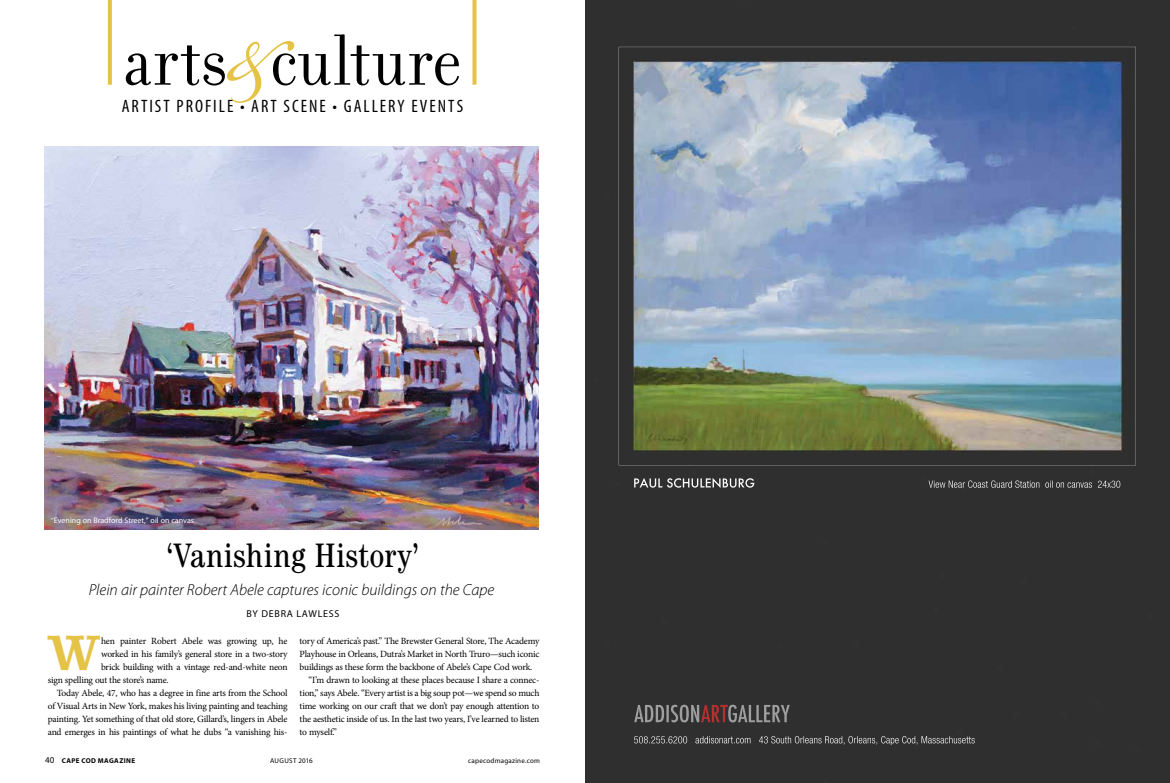
<style>
.page{position:relative;width:1170px;height:783px;background:#fff}
.page>*{position:absolute;margin:0;border:0;box-sizing:border-box;transform-origin:0 0}
.t1{font:78px "Filosofia Grand";letter-spacing:.01em;color:#000}
.t2{font:700 48.8px "Lino Letter";color:#e4c347}
.t3{font:condensed 34px "Century";letter-spacing:.02em;color:#000}
.t4{font:condensed 18px "Myriad Pro";letter-spacing:.11em;color:#000}
.t5{font:italic 300 16px "Myriad Pro";color:#000}
.t6{font:10px "Myriad Pro";letter-spacing:.07em;color:#000}
.t7{font:9.5px "Minion Pro";letter-spacing:-.02em;color:#000}
.t8{font:8px "Myriad Pro";color:#fff}
.t9{font:7px "Myriad Pro";letter-spacing:.035em;color:#000}
.t10{font:700 7px "Myriad Pro";letter-spacing:.06em;color:#000}
.s1{font-weight:400;font-size:9px}
</style>
<div class="page">
<svg style="left:472px;top:0;width:4px;height:85px"></svg>
<svg style="left:108px;top:0;width:4px;height:85px"></svg>
<svg style="left:227px;top:41px;width:68px;height:62px"></svg>
<img style="left:45px;top:146px;width:494px;height:384px">
<div style="left:585px;top:0;width:585px;height:783px;background:#2f2f2f"></div>
<img style="left:671px;top:705px;width:119px;height:17px">
<img style="left:619px;top:47px;width:517px;height:418px">
<h1 class="t1" style="left:123px;top:19px;width:341px">arts culture</h1>
<h3 class="t4" style="left:122px;top:95px;width:343px">ARTIST PROFILE • ART SCENE • GALLERY EVENTS</h3>
<p class="t8" style="left:51px;top:515px;width:145px">“Evening on Bradford Street,” oil on canvas</p>
<h3 class="t3" style="left:166px;top:535px;width:254px">‘Vanishing History’</h3>
<h3 class="t5" style="left:89px;top:580px;width:407px">Plein air painter Robert Abele captures iconic buildings on the Cape</h3>
<p class="t6" style="left:247px;top:607px;width:94px">BY DEBRA LAWLESS</p>
<h2 class="t2" style="left:47px;top:623px;width:56px">W</h2>
<p class="t7" style="left:101px;top:635px;width:188px">hen painter Robert Abele was growing up, he</p>
<p class="t7" style="left:300px;top:635px;width:241px">tory of America’s past.” The Brewster General Store, The Academy</p>
<p class="t7" style="left:300px;top:648px;width:241px">Playhouse in Orleans, Dutra’s Market in North Truro—such iconic</p>
<p class="t7" style="left:300px;top:661px;width:234px">buildings as these form the backbone of Abele’s Cape Cod work.</p>
<p class="t7" style="left:309px;top:674px;width:232px">“I’m drawn to looking at these places because I share a connec-</p>
<p class="t7" style="left:300px;top:687px;width:241px">tion,” says Abele. “Every artist is a big soup pot—we spend so much</p>
<p class="t7" style="left:300px;top:700px;width:241px">time working on our craft that we don’t pay enough attention to</p>
<p class="t7" style="left:300px;top:713px;width:241px">the aesthetic inside of us. In the last two years, I’ve learned to listen</p>
<p class="t7" style="left:300px;top:726px;width:39px">to myself.”</p>
<p class="t7" style="left:101px;top:648px;width:188px">worked in his family’s general store in a two-story</p>
<p class="t7" style="left:101px;top:661px;width:188px">brick building with a vintage red-and-white neon</p>
<p class="t7" style="left:48px;top:674px;width:122px">sign spelling out the store’s name.</p>
<p class="t7" style="left:57px;top:687px;width:232px">Today Abele, 47, who has a degree in fine arts from the School</p>
<p class="t7" style="left:48px;top:700px;width:241px">of Visual Arts in New York, makes his living painting and teaching</p>
<p class="t7" style="left:48px;top:713px;width:241px">painting. Yet something of that old store, Gillard’s, lingers in Abele</p>
<p class="t7" style="left:48px;top:726px;width:241px">and emerges in his paintings of what he dubs “a vanishing his-</p>
<p class="t10" style="left:45px;top:756px;width:92px"><span class="s1">40</span> CAPE COD MAGAZINE</p>
<p class="t9" style="left:270px;top:756px;width:44px">AUGUST 2016</p>
<p class="t9" style="left:468px;top:756px;width:73px">capecodmagazine.com</p>
</div>
